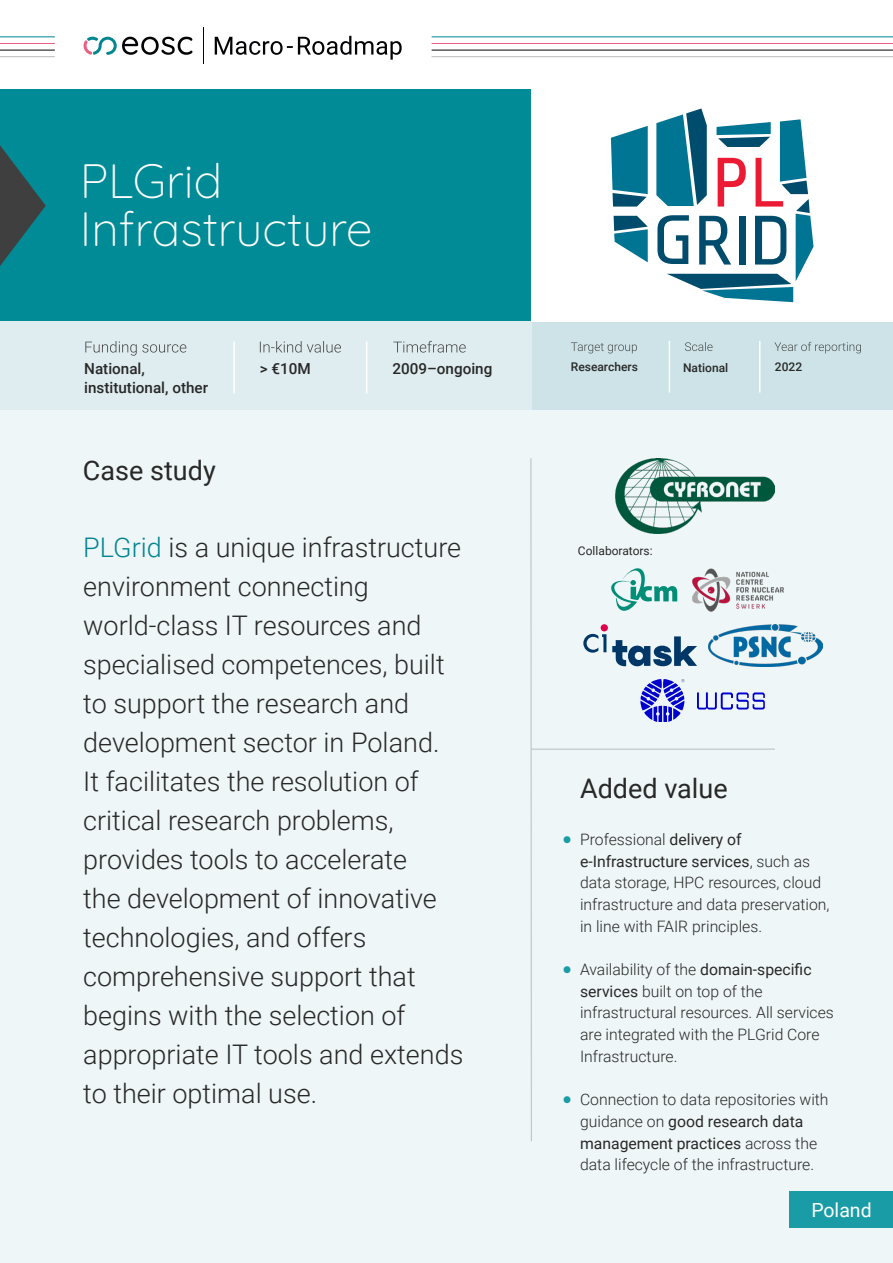
<style>
.page{position:relative;width:893px;height:1263px;background:#fff}
.page>*{position:absolute;margin:0;border:0;box-sizing:border-box;transform-origin:0 0}
.t1{font:300 48px/48px "Quicksand";color:#fff}
.t2{font:300 27px/39px "Roboto";color:#282827}
.t3{font:27px "Roboto";color:#282827}
.t4{font:19.5px "Roboto";color:#fff}
.t5{font:300 15.75px/21.8px "Roboto";color:#282827}
.t6{font:500 15.3px/18.9px "Roboto";color:#282827}
.t7{font:500 12px "Roboto";color:#282827}
.t8{font:12px "Roboto";color:#282827}
.s1{color:#008691}
.s2{font-family:"Helvetica";font-weight:400;font-size:31.5px;color:#1a9ca6}
.s3{font-weight:400}
</style>
<div class="page">
<div style="left:0;top:351px;width:893px;height:912px;background:#eff6f8"></div>
<div style="left:0;top:89px;width:532px;height:233px;background:#008b96"></div>
<hr style="left:531px;top:458px;width:1px;height:683px;background:#bcbcbc">
<div style="left:532px;top:322px;width:361px;height:87px;background:#cde3e7"></div>
<svg style="left:0;top:145px;width:46px;height:121px"></svg>
<hr style="left:0;top:37px;width:55px;height:1px;background:#008691">
<hr style="left:0;top:43px;width:55px;height:1px;background:#eb5d81">
<hr style="left:0;top:50px;width:55px;height:1px;background:#040305">
<hr style="left:0;top:56px;width:55px;height:1px;background:#bab8bc">
<hr style="left:432px;top:37px;width:461px;height:1px;background:#008691">
<hr style="left:432px;top:43px;width:461px;height:1px;background:#eb5d81">
<hr style="left:432px;top:50px;width:461px;height:1px;background:#040305">
<hr style="left:432px;top:56px;width:461px;height:1px;background:#bab8bc">
<svg style="left:84px;top:37px;width:108px;height:18px"></svg>
<hr style="left:203px;top:28px;width:1px;height:36px;background:#040305">
<svg style="left:215px;top:36px;width:187px;height:24px"></svg>
<div style="left:0;top:322px;width:532px;height:87px;background:#e0edf0"></div>
<svg style="left:571px;top:342px;width:66px;height:11px"></svg>
<svg style="left:685px;top:342px;width:28px;height:9px"></svg>
<svg style="left:774px;top:342px;width:87px;height:11px"></svg>
<hr style="left:669px;top:341px;width:1px;height:51px;background:#fff">
<hr style="left:759px;top:341px;width:1px;height:51px;background:#fff">
<svg style="left:656px;top:109px;width:157px;height:193px"></svg>
<svg style="left:614px;top:216px;width:34px;height:46px"></svg>
<svg style="left:611px;top:126px;width:37px;height:81px;background:#28859f"></svg>
<hr style="left:366px;top:341px;width:1px;height:52px;background:#fff">
<hr style="left:233px;top:341px;width:2px;height:52px;background:#fff">
<svg style="left:85px;top:341px;width:101px;height:15px"></svg>
<svg style="left:260px;top:341px;width:81px;height:12px"></svg>
<svg style="left:393px;top:341px;width:73px;height:12px"></svg>
<div style="left:790px;top:1192px;width:103px;height:36px;background:#1a9ca6"></div>
<hr style="left:531px;top:749px;width:244px;height:1px;background:#bcbcbc">
<img style="left:616px;top:458px;width:158px;height:76px">
<svg style="left:611px;top:568px;width:66px;height:43px"></svg>
<img style="left:692px;top:569px;width:92px;height:43px">
<svg style="left:697px;top:692px;width:68px;height:17px"></svg>
<svg style="left:640px;top:679px;width:44px;height:43px"></svg>
<svg style="left:612px;top:636px;width:85px;height:30px"></svg>
<div style="left:601px;top:624px;width:7px;height:7px;background:#df004c;border-radius:50%"></div>
<svg style="left:583px;top:634px;width:23px;height:19px"></svg>
<img style="left:708px;top:624px;width:114px;height:42px">
<h1 class="t1" style="left:80px;top:152px;width:294px">PLGrid<br>Infrastructure</h1>
<p class="t6" style="left:84px;top:359px;width:125px">National, institutional, other</p>
<p class="t6" style="left:260px;top:359px;width:53px">&gt; €10M</p>
<p class="t6" style="left:392px;top:359px;width:101px">2009–ongoing</p>
<p class="t7" style="left:571px;top:359px;width:68px">Researchers</p>
<p class="t7" style="left:683px;top:359px;width:47px">National</p>
<p class="t7" style="left:775px;top:359px;width:29px">2022</p>
<h2 class="t3" style="left:83px;top:451px;width:134px">Case study</h2>
<p class="t2" style="left:83px;top:527px;width:382px"><span class="s1">PLGrid</span> is a unique infrastructure environment connecting world-class IT resources and specialised competences, built to support the research and development sector in Poland.<br>It facilitates the resolution of critical research problems, provides tools to accelerate<br>the development of innovative technologies, and offers comprehensive support that begins with the selection of appropriate IT tools and extends to their optimal use.</p>
<p class="t8" style="left:578px;top:542px;width:76px">Collaborators:</p>
<h2 class="t3" style="left:580px;top:769px;width:149px">Added value</h2>
<p class="t5" style="left:580px;top:828px;width:251px;text-indent:-19px"><span class="s2">•</span> Professional <span class="s3">delivery of e-Infrastructure services</span>, such as data storage, HPC resources, cloud infrastructure and data preservation, in line with FAIR principles.</p>
<p class="t5" style="left:580px;top:958px;width:255px;text-indent:-19px"><span class="s2">•</span> Availability of the <span class="s3">domain-specific services</span> built on top of the infrastructural resources. All services are integrated with the PLGrid Core<br>Infrastructure.</p>
<p class="t5" style="left:561px;top:1088px;width:269px;text-align:center"><span class="s2">•</span> Connection to data repositories with guidance on <span class="s3">good research data management practices</span> across the data lifecycle of the infrastructure.</p>
<p class="t4" style="left:811px;top:1196px;width:62px">Poland</p>
</div>
